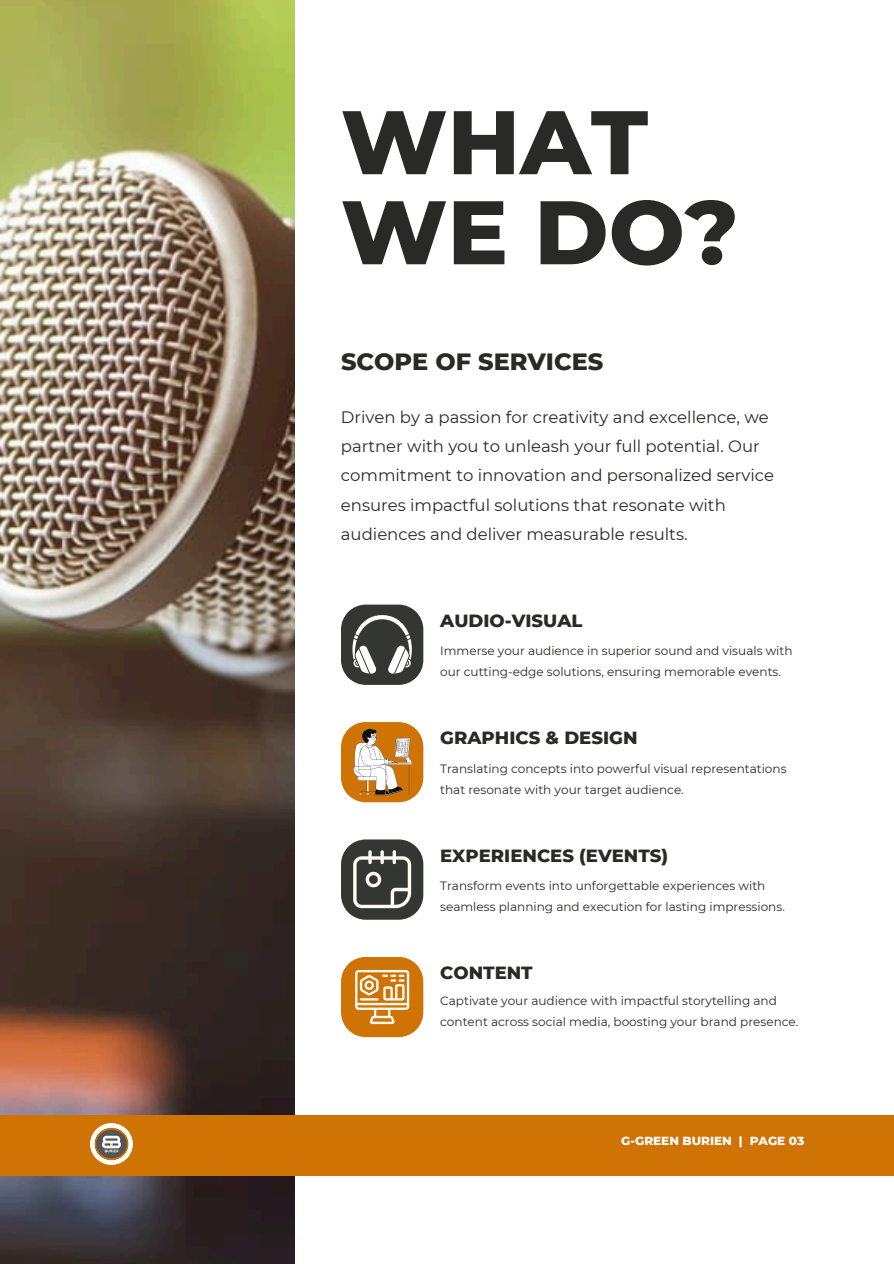
<style>
.page{position:relative;width:894px;height:1264px;background:#fff}
.page>*{position:absolute;margin:0;border:0;box-sizing:border-box;transform-origin:0 0}
.t1{font:800 90px/90px "Montserrat";color:#292928}
.t2{font:800 24px "Montserrat";color:#292928}
.t3{font:800 18px "Montserrat";color:#292928}
.t4{font:16.5px/29.2px "Montserrat";color:#292928}
.t5{font:12px/21px "Montserrat";color:#292928}
.t6{font:800 12px "Montserrat";color:#fff}
</style>
<div class="page">
<img style="left:0;top:0;width:295px;height:1263px">
<svg style="left:341px;top:957px;width:82px;height:80px"></svg>
<svg style="left:341px;top:839px;width:82px;height:80px"></svg>
<div style="left:0;top:1115px;width:893px;height:60px;background:#cf7305"></div>
<img style="left:90px;top:1123px;width:43px;height:41px">
<svg style="left:341px;top:604px;width:82px;height:81px"></svg>
<svg style="left:341px;top:722px;width:82px;height:80px"></svg>
<p class="t1" style="left:341px;top:97px;width:399px">WHAT<br>WE DO?</p>
<p class="t2" style="left:341px;top:347px;width:264px">SCOPE OF SERVICES</p>
<h4 class="t4" style="left:341px;top:402px;width:434px">Driven by a passion for creativity and excellence, we partner with you to unleash your full potential. Our commitment to innovation and personalized service ensures impactful solutions that resonate with audiences and deliver measurable results.</h4>
<p class="t3" style="left:440px;top:609px;width:144px">AUDIO-VISUAL</p>
<p class="t5" style="left:440px;top:640px;width:354px">Immerse your audience in superior sound and visuals with our cutting-edge solutions, ensuring memorable events.</p>
<p class="t3" style="left:440px;top:727px;width:199px">GRAPHICS &amp; DESIGN</p>
<p class="t5" style="left:440px;top:757px;width:348px">Translating concepts into powerful visual representations that resonate with your target audience.</p>
<p class="t3" style="left:440px;top:844px;width:229px">EXPERIENCES (EVENTS)</p>
<p class="t5" style="left:440px;top:874px;width:346px">Transform events into unforgettable experiences with seamless planning and execution for lasting impressions.</p>
<p class="t3" style="left:440px;top:961px;width:94px">CONTENT</p>
<p class="t5" style="left:440px;top:989px;width:359px">Captivate your audience with impactful storytelling and content across social media, boosting your brand presence.</p>
<p class="t6" style="left:621px;top:1133px;width:184px">G-GREEN BURIEN | PAGE 03</p>
</div>
